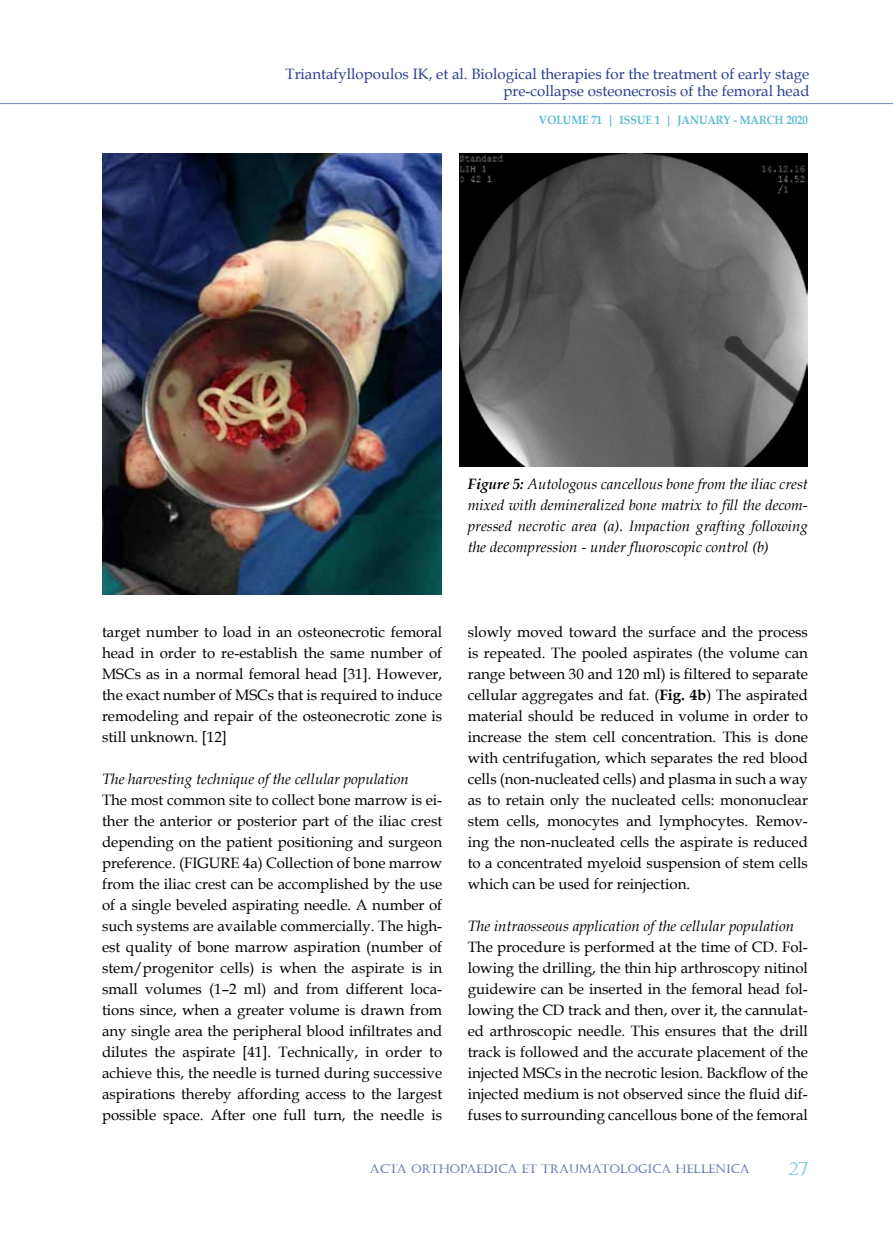
<style>
.page{position:relative;width:893px;height:1234px;background:#fff}
.page>*{position:absolute;margin:0;border:0;box-sizing:border-box;transform-origin:0 0}
.t1{font:18px "Castellar";color:#57becd}
.t2{font:15px/21px "Book Antiqua";color:#000;text-align:justify}
.t3{font:italic 15px/21px "Book Antiqua";color:#000;text-align:justify}
.t4{font:15px/17.2px "Book Antiqua";color:#25408f;text-align:right}
.t5{font:12px "Castellar";color:#25408f}
.t6{font:700 12px "Book Antiqua";color:#57becd;scale:.9 1}
.s1{font-weight:700}
</style>
<div class="page">
<hr style="left:0;top:103px;width:893px;height:3px;background:#000;opacity:.75">
<img style="left:102px;top:153px;width:340px;height:441px">
<img style="left:460px;top:153px;width:348px;height:313px">
<p class="t4" style="left:285px;top:65px;width:525px">Triantafyllopoulos IK, et al. Biological therapies for the treatment of early stage pre-collapse osteonecrosis of the femoral head</p>
<p class="t6" style="left:539px;top:111px;width:300px">VOLUME 71 | ISSUE 1 | JANUARY - MARCH 2020</p>
<p class="t3" style="left:468px;top:473px;width:342px"><span class="s1">Figure 5:</span> Autologous cancellous bone from the iliac crest mixed with demineralized bone matrix to fill the decom&shy;pressed necrotic area (a). Impaction grafting following the decompression - under fluoroscopic control (b)</p>
<p class="t2" style="left:102px;top:620px;width:342px">target number to load in an osteonecrotic femoral head in order to re-establish the same number of MSCs as in a normal femoral head [31]. However, the exact number of MSCs that is required to induce remodeling and repair of the osteonecrotic zone is still unknown. [12]</p>
<p class="t3" style="left:102px;top:767px;width:308px">The harvesting technique of the cellular population</p>
<p class="t2" style="left:102px;top:788px;width:342px">The most common site to collect bone marrow is ei&shy;ther the anterior or posterior part of the iliac crest depending on the patient positioning and surgeon preference. (FIGURE 4a) Collection of bone marrow from the iliac crest can be accomplished by the use of a single beveled aspirating needle. A number of such systems are available commercially. The high&shy;est quality of bone marrow aspiration (number of stem/progenitor cells) is when the aspirate is in small volumes (1–2 ml) and from different loca&shy;tions since, when a greater volume is drawn from any single area the peripheral blood infiltrates and dilutes the aspirate [41]. Technically, in order to achieve this, the needle is turned during successive aspirations thereby affording access to the largest possible space. After one full turn, the needle is</p>
<p class="t2" style="left:468px;top:620px;width:342px">slowly moved toward the surface and the process is repeated. The pooled aspirates (the volume can range between 30 and 120 ml) is filtered to separate cellular aggregates and fat. (<span class="s1">Fig. 4b</span>) The aspirated material should be reduced in volume in order to increase the stem cell concentration. This is done with centrifugation, which separates the red blood cells (non-nucleated cells) and plasma in such a way as to retain only the nucleated cells: mononuclear stem cells, monocytes and lymphocytes. Remov&shy;ing the non-nucleated cells the aspirate is reduced to a concentrated myeloid suspension of stem cells which can be used for reinjection.</p>
<p class="t3" style="left:468px;top:914px;width:328px">The intraosseous application of the cellular population</p>
<p class="t2" style="left:468px;top:935px;width:342px">The procedure is performed at the time of CD. Fol&shy;lowing the drilling, the thin hip arthroscopy nitinol guidewire can be inserted in the femoral head fol&shy;lowing the CD track and then, over it, the cannulat&shy;ed arthroscopic needle. This ensures that the drill track is followed and the accurate placement of the injected MSCs in the necrotic lesion. Backflow of the injected medium is not observed since the fluid dif&shy;fuses to surrounding cancellous bone of the femoral</p>
<p class="t5" style="left:370px;top:1161px;width:381px">ACTA ORTHOPAEDICA ET TRAUMATOLOGICA HELLENICA</p>
<p class="t1" style="left:789px;top:1157px;width:21px">27</p>
</div>
